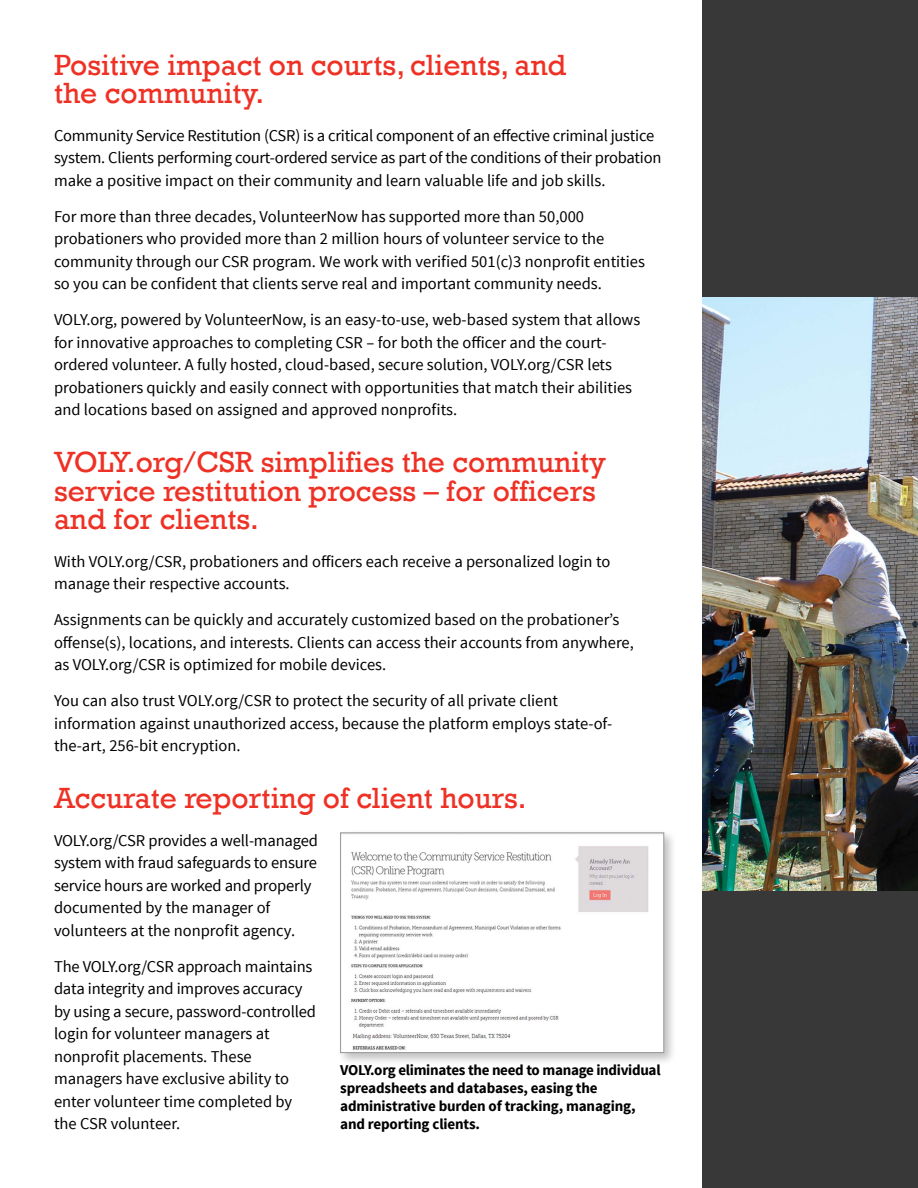
<style>
.page{position:relative;width:918px;height:1188px;background:#fff}
.page>*{position:absolute;margin:0;border:0;box-sizing:border-box;transform-origin:0 0}
.t1{font:30px/28.5px "Rockwell";color:#ee3124}
.t2{font:16.5px/22.5px "Source Sans Pro";color:#000}
.t3{font:700 15px/18px "Source Sans Pro";letter-spacing:-.01em;color:#000}
</style>
<div class="page">
<div style="left:702px;top:0;width:216px;height:297px;background:#393838"></div>
<div style="left:702px;top:891px;width:216px;height:297px;background:#393838"></div>
<img style="left:702px;top:297px;width:216px;height:594px">
<div style="left:337px;top:829px;width:340px;height:237px;background:#000;opacity:.25"></div>
<img style="left:342px;top:834px;width:320px;height:217px">
<div style="left:340px;top:832px;width:324px;height:221px;border:1px solid #939598"></div>
<h1 class="t1" style="left:54px;top:51px;width:514px">Positive impact on courts, clients, and the community.</h1>
<p class="t2" style="left:54px;top:124px;width:609px">Community Service Restitution (CSR) is a critical component of an effective criminal justice system. Clients performing court-ordered service as part of the conditions of their probation make a positive impact on their community and learn valuable life and job skills.</p>
<p class="t2" style="left:54px;top:205px;width:593px">For more than three decades, VolunteerNow has supported more than 50,000 probationers who provided more than 2 million hours of volunteer service to the community through our CSR program. We work with verified 501(c)3 nonprofit entities so you can be confident that clients serve real and important community needs.</p>
<p class="t2" style="left:54px;top:309px;width:588px">VOLY.org, powered by VolunteerNow, is an easy-to-use, web-based system that allows for innovative approaches to completing CSR – for both the officer and the court&shy;ordered volunteer. A fully hosted, cloud-based, secure solution, VOLY.org/CSR lets probationers quickly and easily connect with opportunities that match their abilities and locations based on assigned and approved nonprofits.</p>
<h1 class="t1" style="left:54px;top:448px;width:554px">VOLY.org/CSR simplifies the community service restitution process – for officers and for clients.</h1>
<p class="t2" style="left:54px;top:550px;width:558px">With VOLY.org/CSR, probationers and officers each receive a personalized login to manage their respective accounts.</p>
<p class="t2" style="left:54px;top:609px;width:581px">Assignments can be quickly and accurately customized based on the probationer’s offense(s), locations, and interests. Clients can access their accounts from anywhere, as VOLY.org/CSR is optimized for mobile devices.</p>
<p class="t2" style="left:54px;top:690px;width:560px">You can also trust VOLY.org/CSR to protect the security of all private client information against unauthorized access, because the platform employs state-of&shy;the-art, 256-bit encryption.</p>
<h1 class="t1" style="left:54px;top:784px;width:474px">Accurate reporting of client hours.</h1>
<p class="t2" style="left:54px;top:829px;width:266px">VOLY.org/CSR provides a well-managed system with fraud safeguards to ensure service hours are worked and properly documented by the manager of volunteers at the nonprofit agency.</p>
<p class="t2" style="left:54px;top:955px;width:263px">The VOLY.org/CSR approach maintains data integrity and improves accuracy by using a secure, password-controlled login for volunteer managers at nonprofit placements. These managers have exclusive ability to enter volunteer time completed by the CSR volunteer.</p>
<p class="t3" style="left:340px;top:1062px;width:322px">VOLY.org eliminates the need to manage individual spreadsheets and databases, easing the administrative burden of tracking, managing, and reporting clients.</p>
</div>
